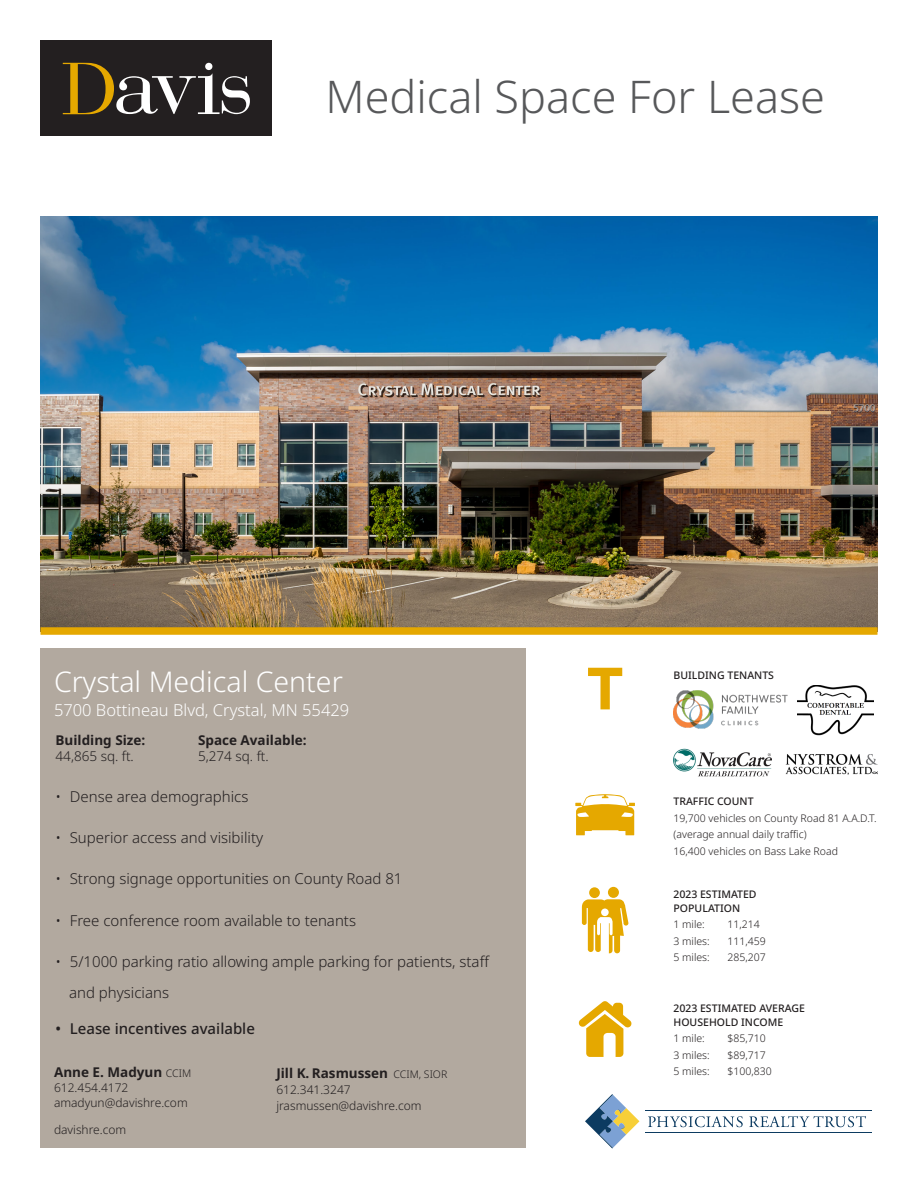
<style>
.page{position:relative;width:918px;height:1188px;background:#fff}
.page>*{position:absolute;margin:0;border:0;box-sizing:border-box;transform-origin:0 0}
.Space_for_Lease{font:300 45px "Noto Sans";color:#57585a}
.Name_in_colored_box{font:300 28.5px "Noto Sans";color:#fff}
.address{font:300 16.5px "Noto Sans";color:#fff}
.t1{font:300 15px/31.5px "Noto Sans";color:#231f20}
.t2{font:500 15px "Noto Sans";color:#231f20}
.Net_Operating{font:700 13.5px "Noto Sans";color:#231f20}
.Building_Size{font:700 13.5px "Noto Sans";color:#231f20}
.sq_ft{font:300 13.5px "Noto Sans";color:#231f20}
.Net_Operating-2{font:300 12px/15px "Noto Sans";color:#231f20}
.Building_Tenants{font:300 10.5px "Noto Sans";color:#231f20}
.Building_Tenants-2{font:500 10.5px/13.5px "Noto Sans";color:#231f20}
.s1{font-weight:300;font-size:10.5px}
</style>
<div class="page">
<div style="left:40px;top:40px;width:232px;height:96px;background:#231f20"></div>
<svg style="left:63px;top:63px;width:187px;height:51px"></svg>
<div style="left:40px;top:648px;width:486px;height:500px;background:#b2a99f"></div>
<img style="left:40px;top:216px;width:838px;height:411px">
<div style="left:589px;top:887px;width:11px;height:11px;background:#e5a800;border-radius:50%"></div>
<div style="left:608px;top:887px;width:11px;height:11px;background:#e5a800;border-radius:50%"></div>
<svg style="left:582px;top:899px;width:46px;height:54px"></svg>
<svg style="left:575px;top:794px;width:60px;height:41px"></svg>
<svg style="left:578px;top:1001px;width:54px;height:56px"></svg>
<svg style="left:588px;top:668px;width:34px;height:41px"></svg>
<svg style="left:585px;top:1094px;width:54px;height:55px"></svg>
<svg style="left:648px;top:1116px;width:95px;height:11px"></svg>
<svg style="left:749px;top:1116px;width:117px;height:11px"></svg>
<hr style="left:645px;top:1110px;width:226px;height:1px;background:#0c3b61">
<hr style="left:645px;top:1133px;width:226px;height:1px;background:#0c3b61">
<div style="left:40px;top:627px;width:838px;height:8px;background:#e5a800"></div>
<img style="left:674px;top:690px;width:114px;height:39px">
<img style="left:674px;top:748px;width:98px;height:29px">
<img style="left:798px;top:685px;width:76px;height:50px">
<img style="left:786px;top:754px;width:92px;height:21px">
<p class="Space_for_Lease" style="left:326px;top:65px;width:501px">Medical Space For Lease</p>
<p class="Name_in_colored_box" style="left:54px;top:661px;width:290px">Crystal Medical Center</p>
<p class="address" style="left:54px;top:698px;width:297px">5700 Bottineau Blvd, Crystal, MN 55429</p>
<p class="Building_Size" style="left:56px;top:730px;width:91px">Building Size:</p>
<p class="Building_Size" style="left:198px;top:730px;width:110px">Space Available:</p>
<p class="sq_ft" style="left:56px;top:747px;width:80px">44,865 sq. ft.</p>
<p class="sq_ft" style="left:198px;top:747px;width:72px">5,274 sq. ft.</p>
<p class="t1" style="left:56px;top:781px;width:194px">• Dense area demographics</p>
<p class="t1" style="left:56px;top:822px;width:209px">• Superior access and visibility</p>
<p class="t1" style="left:56px;top:864px;width:348px">• Strong signage opportunities on County Road 81</p>
<p class="t1" style="left:56px;top:905px;width:302px">• Free conference room available to tenants</p>
<p class="t1" style="left:69px;top:946px;width:422px;text-indent:-14px">• 5/1000 parking ratio allowing ample parking for patients, staff and physicians</p>
<p class="t2" style="left:56px;top:1018px;width:201px">• Lease incentives available</p>
<p class="Net_Operating" style="left:54px;top:1063px;width:139px">Anne E. Madyun <span class="s1">CCIM</span></p>
<p class="Net_Operating-2" style="left:54px;top:1080px;width:135px">612.454.4172 amadyun@davishre.com</p>
<p class="Net_Operating-2" style="left:54px;top:1123px;width:74px">davishre.com</p>
<p class="Net_Operating" style="left:276px;top:1063px;width:172px">Jill K. Rasmussen <span class="s1">CCIM, SIOR</span></p>
<p class="Net_Operating-2" style="left:276px;top:1082px;width:147px;line-height:15.8px">612.341.3247 jrasmussen@davishre.com</p>
<p class="Building_Tenants-2" style="left:674px;top:669px;width:102px">BUILDING TENANTS</p>
<p class="Building_Tenants-2" style="left:674px;top:795px;width:82px">TRAFFIC COUNT</p>
<p class="Building_Tenants" style="left:674px;top:811px;width:205px">19,700 vehicles on County Road 81 A.A.D.T.</p>
<p class="Building_Tenants" style="left:674px;top:827px;width:135px">(average annual daily traffic)</p>
<p class="Building_Tenants" style="left:674px;top:844px;width:166px">16,400 vehicles on Bass Lake Road</p>
<p class="Building_Tenants-2" style="left:674px;top:888px;width:85px">2023 ESTIMATED<br>POPULATION</p>
<p class="Building_Tenants" style="left:674px;top:917px;width:33px">1 mile:</p>
<p class="Building_Tenants" style="left:728px;top:917px;width:34px">11,214</p>
<p class="Building_Tenants" style="left:674px;top:933px;width:38px">3 miles:</p>
<p class="Building_Tenants" style="left:728px;top:933px;width:40px">111,459</p>
<p class="Building_Tenants" style="left:674px;top:950px;width:38px">5 miles:</p>
<p class="Building_Tenants" style="left:728px;top:950px;width:40px">285,207</p>
<p class="Building_Tenants-2" style="left:674px;top:1002px;width:133px">2023 ESTIMATED AVERAGE<br>HOUSEHOLD INCOME</p>
<p class="Building_Tenants" style="left:674px;top:1031px;width:33px">1 mile:</p>
<p class="Building_Tenants" style="left:728px;top:1031px;width:40px">$85,710</p>
<p class="Building_Tenants" style="left:674px;top:1048px;width:38px">3 miles:</p>
<p class="Building_Tenants" style="left:728px;top:1048px;width:40px">$89,717</p>
<p class="Building_Tenants" style="left:674px;top:1064px;width:38px">5 miles:</p>
<p class="Building_Tenants" style="left:728px;top:1064px;width:46px">$100,830</p>
</div>
